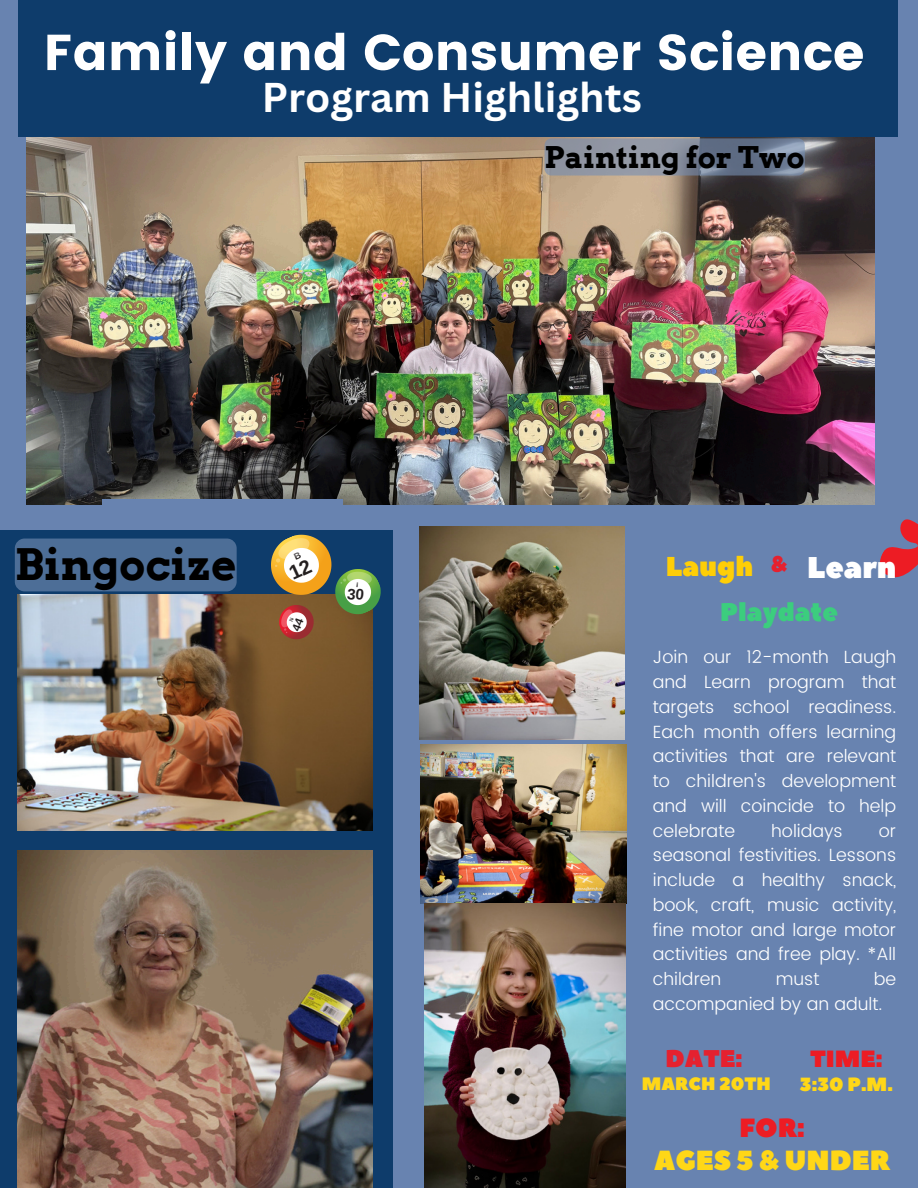
<style>
.page{position:relative;width:918px;height:1188px;background:#6883b0}
.page>*{position:absolute;margin:0;border:0;box-sizing:border-box;transform-origin:0 0}
.t1{font:50.4px "Poppins";color:#fff}
.t2{font:700 43.35px "Arvo";color:#000}
.t3{font:700 40.5px "Canva Sans";color:#fff}
.t4{font:30px "Peace Sans";color:#fff}
.t5{font:700 29.85px "Arvo";color:#000}
.t6{font:27.6px "Peace Sans";color:#ffd717}
.t7{font:27.3px "Peace Sans";color:#fece07}
.t8{font:26.25px "Peace Sans";color:#ed1c24}
.t9{font:25.35px "Peace Sans";color:#3ccd7e}
.t10{font:24.15px "Peace Sans";color:#e5212f}
.t11{font:23.4px "Peace Sans";color:#ed1c24}
.t12{font:19.05px "Peace Sans";color:#ffd717}
.t13{font:18px "Peace Sans";color:#ffd717}
.t14{font:300 17.7px/24.8px "Poppins";color:#fff;text-align:justify}
</style>
<div class="page">
<img style="left:26px;top:136px;width:849px;height:368px">
<img style="left:420px;top:526px;width:205px;height:213px">
<div style="left:18px;top:0;width:880px;height:136px;background:#0e3c6b"></div>
<svg style="left:874px;top:467px;width:44px;height:111px"></svg>
<img style="left:420px;top:745px;width:206px;height:158px">
<img style="left:425px;top:903px;width:201px;height:285px">
<div style="left:102px;top:499px;width:241px;height:27px;background:#6883b0"></div>
<div style="left:0;top:530px;width:393px;height:658px;background:#0e3c6b"></div>
<img style="left:18px;top:594px;width:354px;height:236px">
<img style="left:18px;top:851px;width:354px;height:337px">
<svg style="left:545px;top:138px;width:260px;height:38px;background:#808899"></svg>
<div style="left:15px;top:539px;width:222px;height:52px;background:#4d6e97;border-radius:10px"></div>
<svg style="left:261px;top:534px;width:120px;height:111px"></svg>
<p class="t1" style="left:44px;top:23px;width:823px">Family and Consumer Science</p>
<h5 class="t3" style="left:262px;top:69px;width:382px">Program Highlights</h5>
<h5 class="t5" style="left:545px;top:139px;width:262px">Painting for Two</h5>
<p class="t2" style="left:15px;top:539px;width:223px">Bingocize</p>
<p class="t7" style="left:666px;top:548px;width:89px">Laugh</p>
<p class="t4" style="left:807px;top:548px;width:90px">Learn</p>
<h4 class="t9" style="left:720px;top:596px;width:119px">Playdate</h4>
<h1 class="t14" style="left:653px;top:645px;width:245px">Join our 12-month Laugh and Learn program that targets school readiness.<br>Each month offers learning activities that are relevant to children's development and will coincide to help celebrate</h1>
<h1 class="t14" style="left:771px;top:818px;width:73px">holidays</h1>
<h1 class="t14" style="left:653px;top:818px;width:245px;text-indent:226px">or seasonal festivities. Lessons include a healthy snack, book, craft, music activity, fine motor and large motor activities and free play. *All children</h1>
<h1 class="t14" style="left:653px;top:967px;width:245px;text-indent:221px">be accompanied by an adult.</h1>
<h1 class="t14" style="left:776px;top:967px;width:45px">must</h1>
<p class="t10" style="left:665px;top:1042px;width:79px">DATE:</p>
<p class="t13" style="left:642px;top:1072px;width:131px">MARCH 20TH</p>
<p class="t11" style="left:810px;top:1044px;width:74px">TIME:</p>
<p class="t12" style="left:800px;top:1072px;width:95px">3:30 P.M.</p>
<p class="t8" style="left:740px;top:1110px;width:67px">FOR:</p>
<p class="t6" style="left:654px;top:1142px;width:237px">AGES 5 &amp; UNDER</p>
</div>
